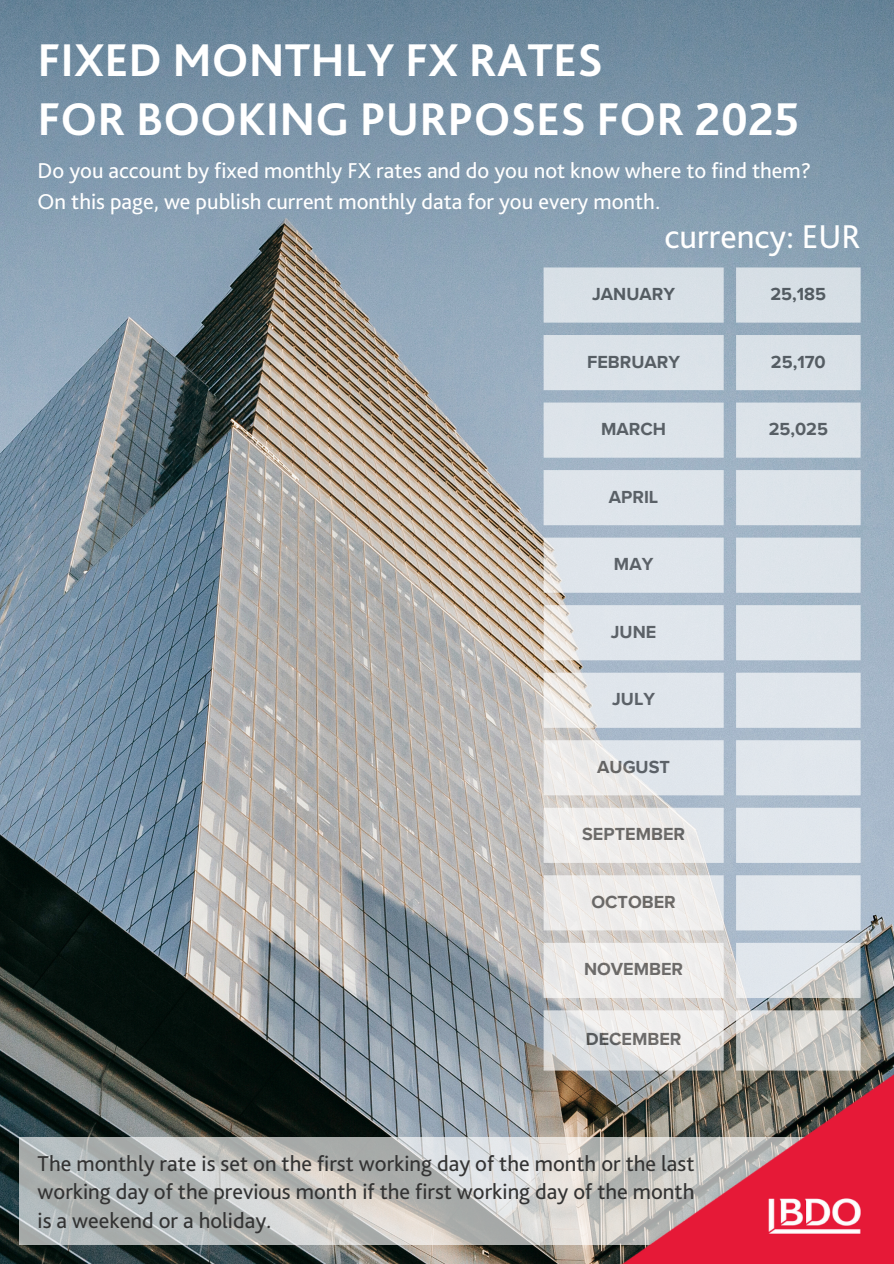
<style>
.page{position:relative;width:894px;height:1264px;background:#fff}
.page>*{position:absolute;margin:0;border:0;box-sizing:border-box;transform-origin:0 0}
.t1{font:700 48px/59.7px "Bliss Pro";color:#fff}
.t2{font:34.5px "Bliss Pro";color:#fff}
.t3{font:22.5px/28.2px "Bliss Pro";color:#333;text-align:justify}
.t4{font:22.5px/31.5px "Bliss Pro";color:#fff}
.t5{font:700 18px "Proxima Nova";color:#333}
</style>
<div class="page">
<img style="left:0;top:0;width:893px;height:1263px">
<svg style="left:19px;top:1137px;width:216px;height:107px;background:#b3b8b8"></svg>
<img style="left:235px;top:609px;width:658px;height:654px">
<svg style="left:543px;top:267px;width:317px;height:803px;background:#d5dbe0"></svg>
<h1 class="t1" style="left:38px;top:29px;width:763px">FIXED MONTHLY FX RATES<br>FOR BOOKING PURPOSES FOR 2025</h1>
<p class="t4" style="left:38px;top:154px;width:775px">Do you account by fixed monthly FX rates and do you not know where to find them?<br>On this page, we publish current monthly data for you every month.</p>
<h2 class="t2" style="left:664px;top:215px;width:197px">currency: EUR</h2>
<p class="t5" style="left:592px;top:283px;width:84px">JANUARY</p>
<p class="t5" style="left:770px;top:283px;width:57px">25,185</p>
<p class="t5" style="left:587px;top:351px;width:94px">FEBRUARY</p>
<p class="t5" style="left:770px;top:351px;width:56px">25,170</p>
<p class="t5" style="left:601px;top:418px;width:66px">MARCH</p>
<p class="t5" style="left:768px;top:418px;width:61px">25,025</p>
<p class="t5" style="left:608px;top:486px;width:51px">APRIL</p>
<p class="t5" style="left:613px;top:553px;width:41px">MAY</p>
<p class="t5" style="left:610px;top:621px;width:47px">JUNE</p>
<p class="t5" style="left:612px;top:688px;width:44px">JULY</p>
<p class="t5" style="left:597px;top:756px;width:74px">AUGUST</p>
<p class="t5" style="left:582px;top:823px;width:104px">SEPTEMBER</p>
<p class="t5" style="left:591px;top:891px;width:86px">OCTOBER</p>
<p class="t5" style="left:584px;top:958px;width:101px">NOVEMBER</p>
<p class="t5" style="left:585px;top:1028px;width:97px">DECEMBER</p>
<p class="t3" style="left:38px;top:1149px;width:658px">The monthly rate is set on the first working day of the month or the last working day of the previous month if the first working day of the month is a weekend or a holiday.</p>
</div>
